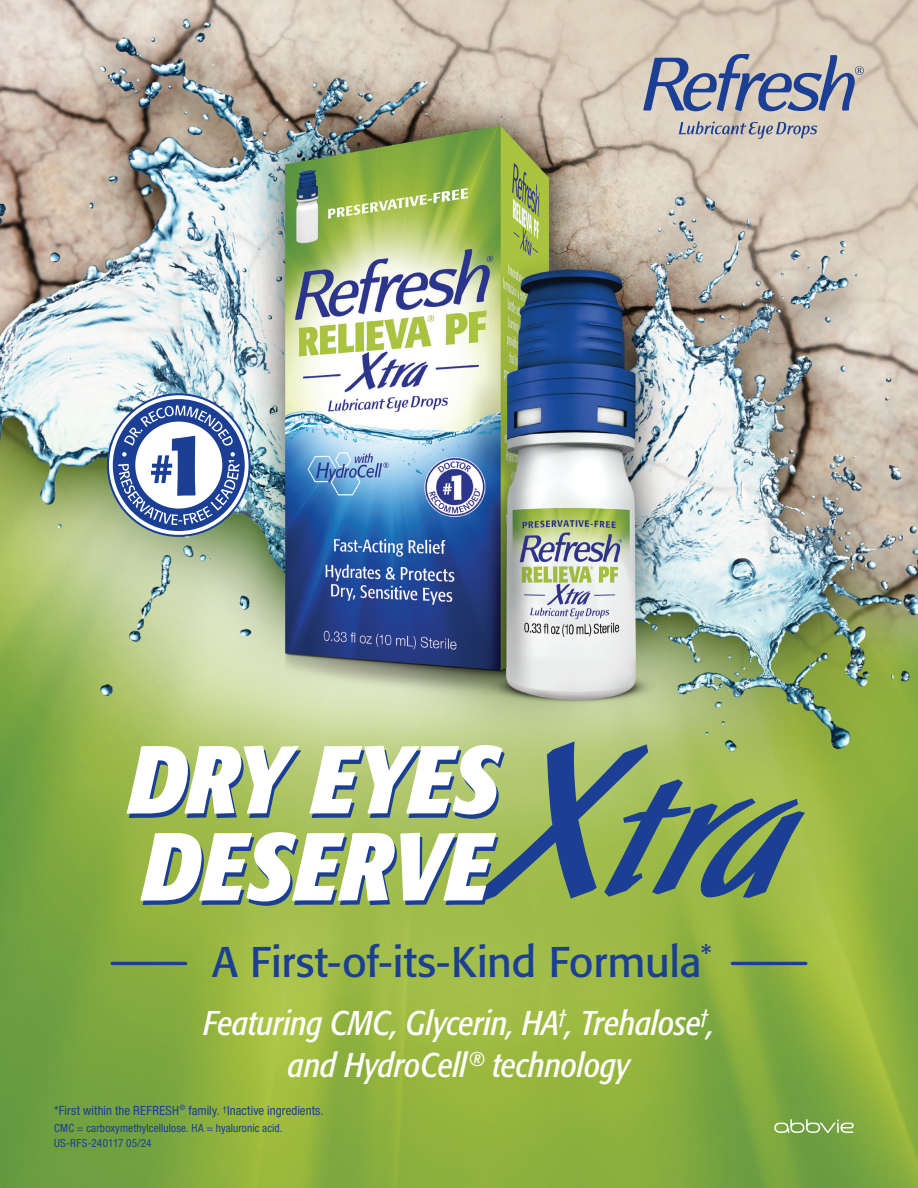
<style>
.page{position:relative;width:918px;height:1188px;background:#fff}
.page>*{position:absolute;margin:0;border:0;box-sizing:border-box;transform-origin:0 0}
.t1{font:italic 700 condensed 95.1px/87px "Formata";letter-spacing:-.015em;color:#fff}
.t2{font:42.6px "Formata";letter-spacing:-.005em;color:#1b3f94}
.t3{font:italic condensed 34.05px/42.6px "Formata";letter-spacing:-.005em;color:#fff;text-align:center}
.t4{font:condensed 12.75px "Helvetica Neue LT Std";letter-spacing:.01em;color:#1b3f94}
.t5{font:condensed 11.25px/14.7px "Helvetica Neue LT Std";letter-spacing:.01em;color:#1b3f94}
</style>
<div class="page">
<img style="left:0;top:0;width:918px;height:1188px">
<svg style="left:109px;top:395px;width:140px;height:140px"></svg>
<hr style="left:112px;top:962px;width:74px;height:3px;background:#1b3f94">
<hr style="left:732px;top:962px;width:74px;height:3px;background:#1b3f94">
<svg style="left:473px;top:741px;width:332px;height:164px;background:#7d9a69"></svg>
<svg style="left:679px;top:121px;width:138px;height:18px;background:#b1afb4"></svg>
<svg style="left:643px;top:54px;width:221px;height:57px;background:#9c9faf"></svg>
<svg style="left:774px;top:1119px;width:80px;height:14px"></svg>
<h1 class="t1" style="left:127px;top:735px;width:374px">DRY EYES<br>DESERVE</h1>
<h2 class="t2" style="left:212px;top:936px;width:501px">A First-of-its-Kind Formula<sup>*</sup></h2>
<h3 class="t3" style="left:203px;top:1001px;width:513px">Featuring CMC, Glycerin, HA<sup>†</sup>, Trehalose<sup>†</sup>, and HydroCell<sup>®</sup> technology</h3>
<p class="t4" style="left:54px;top:1103px;width:271px">*First within the REFRESH<sup>®</sup> family. <sup>†</sup>Inactive ingredients.</p>
<p class="t5" style="left:54px;top:1121px;width:230px">CMC = carboxymethylcellulose. HA = hyaluronic acid.<br>US-RFS-240117 05/24</p>
</div>
